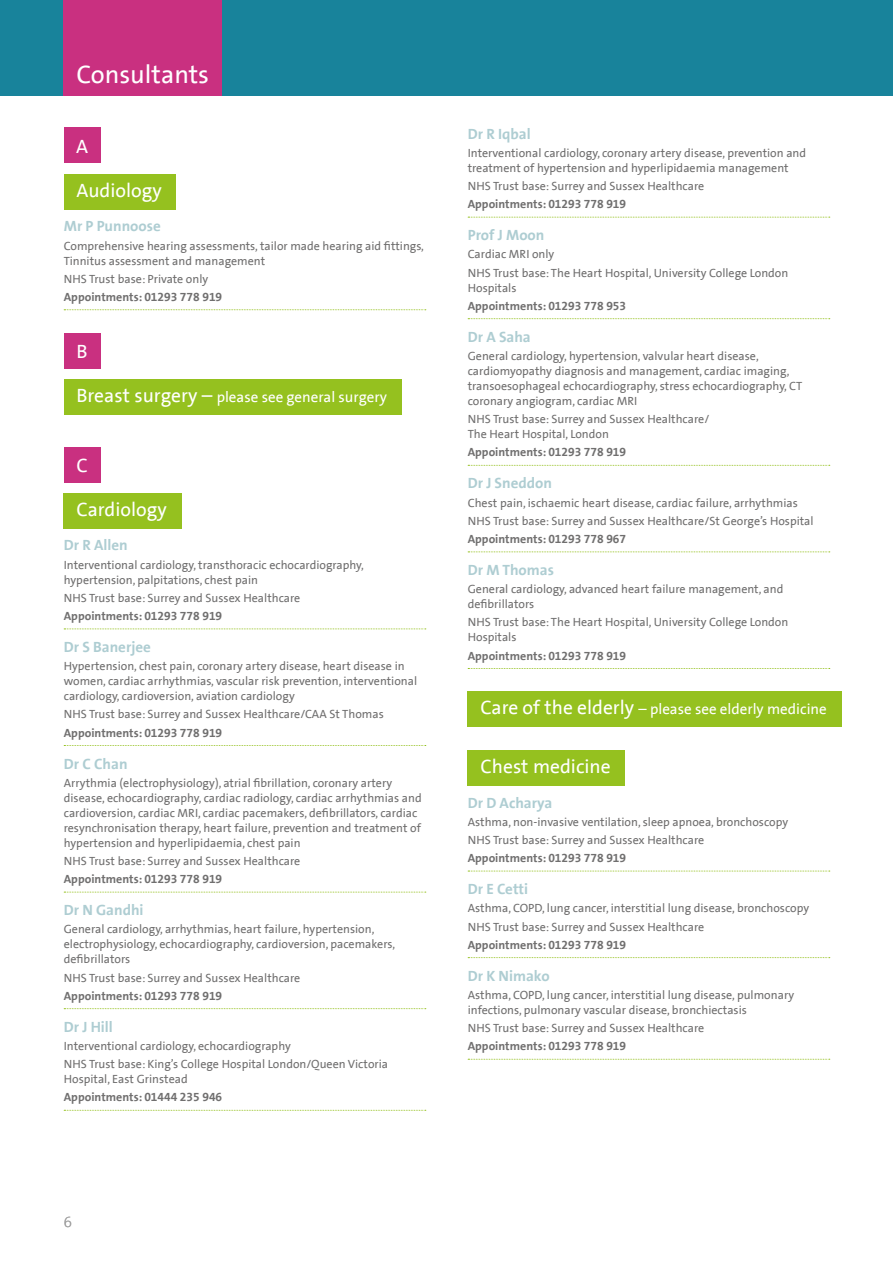
<style>
.page{position:relative;width:893px;height:1263px;background:#fff}
.page>*{position:absolute;margin:0;border:0;box-sizing:border-box;transform-origin:0 0}
.t1{font:25.5px "The Sans Spire";color:#fff}
.t2{font:19.5px "The Sans Spire";color:#fff}
.t3{font:700 15px "The Sans Spire";color:#aecdd2}
.t4{font:15px "The Sans Spire";color:#fff}
.t5{font:300 15px "The Sans Spire";color:#9f9f9f}
.t6{font:12px/15px "The Sans Spire";color:#706f6f}
.t7{font:700 12px "The Sans Spire";color:#706f6f}
.s1{font-size:19.5px}
</style>
<div class="page">
<div style="left:0;top:0;width:893px;height:95px;background:#18839b"></div>
<div style="left:64px;top:0;width:158px;height:95px;background:#c93080"></div>
<svg style="left:468px;top:871px;width:362px;height:1px"></svg>
<svg style="left:468px;top:957px;width:362px;height:1px"></svg>
<svg style="left:468px;top:1059px;width:362px;height:1px"></svg>
<svg style="left:64px;top:628px;width:362px;height:1px"></svg>
<svg style="left:64px;top:745px;width:362px;height:1px"></svg>
<svg style="left:64px;top:892px;width:362px;height:1px"></svg>
<svg style="left:64px;top:1008px;width:362px;height:1px"></svg>
<svg style="left:64px;top:1110px;width:362px;height:1px"></svg>
<svg style="left:64px;top:309px;width:362px;height:1px"></svg>
<div style="left:468px;top:750px;width:157px;height:36px;background:#95c11f"></div>
<div style="left:468px;top:691px;width:374px;height:36px;background:#95c11f"></div>
<div style="left:64px;top:128px;width:36px;height:35px;background:#c93080"></div>
<div style="left:64px;top:174px;width:112px;height:36px;background:#95c11f"></div>
<div style="left:64px;top:493px;width:118px;height:36px;background:#95c11f"></div>
<div style="left:64px;top:447px;width:36px;height:35px;background:#c93080"></div>
<div style="left:64px;top:379px;width:337px;height:36px;background:#95c11f"></div>
<div style="left:64px;top:333px;width:36px;height:35px;background:#c93080"></div>
<svg style="left:468px;top:217px;width:362px;height:1px"></svg>
<svg style="left:468px;top:318px;width:362px;height:1px"></svg>
<svg style="left:468px;top:465px;width:362px;height:1px"></svg>
<svg style="left:468px;top:551px;width:362px;height:1px"></svg>
<svg style="left:468px;top:668px;width:362px;height:1px"></svg>
<h1 class="t1" style="left:77px;top:59px;width:134px">Consultants</h1>
<h2 class="t2" style="left:76px;top:135px;width:13px">A</h2>
<h2 class="t2" style="left:77px;top:179px;width:87px">Audiology</h2>
<p class="t3" style="left:64px;top:217px;width:99px">Mr P Punnoose</p>
<p class="t6" style="left:64px;top:238px;width:362px">Comprehensive hearing assessments, tailor made hearing aid fittings,<br>Tinnitus assessment and management</p>
<p class="t6" style="left:64px;top:271px;width:146px">NHS Trust base: Private only</p>
<p class="t7" style="left:64px;top:290px;width:160px">Appointments: 01293 778 919</p>
<h2 class="t2" style="left:77px;top:340px;width:13px">B</h2>
<p class="t4" style="left:77px;top:388px;width:312px"><span class="s1">Breast surgery –</span> please see general surgery</p>
<h2 class="t2" style="left:76px;top:454px;width:13px">C</h2>
<h2 class="t2" style="left:77px;top:498px;width:92px">Cardiology</h2>
<p class="t3" style="left:64px;top:536px;width:66px">Dr R Allen</p>
<p class="t6" style="left:64px;top:557px;width:302px">Interventional cardiology, transthoracic echocardiography, hypertension, palpitations, chest pain</p>
<p class="t6" style="left:64px;top:590px;width:238px">NHS Trust base: Surrey and Sussex Healthcare</p>
<p class="t7" style="left:64px;top:609px;width:160px">Appointments: 01293 778 919</p>
<p class="t3" style="left:64px;top:638px;width:89px">Dr S Banerjee</p>
<p class="t6" style="left:64px;top:659px;width:355px">Hypertension, chest pain, coronary artery disease, heart disease in women, cardiac arrhythmias, vascular risk prevention, interventional cardiology, cardioversion, aviation cardiology</p>
<p class="t6" style="left:64px;top:707px;width:322px">NHS Trust base: Surrey and Sussex Healthcare/CAA St Thomas</p>
<p class="t7" style="left:64px;top:725px;width:160px">Appointments: 01293 778 919</p>
<p class="t3" style="left:64px;top:755px;width:65px">Dr C Chan</p>
<p class="t6" style="left:64px;top:775px;width:359px">Arrythmia (electrophysiology), atrial fibrillation, coronary artery disease, echocardiography, cardiac radiology, cardiac arrhythmias and cardioversion, cardiac MRI, cardiac pacemakers, defibrillators, cardiac resynchronisation therapy, heart failure, prevention and treatment of hypertension and hyperlipidaemia, chest pain</p>
<p class="t6" style="left:64px;top:853px;width:238px">NHS Trust base: Surrey and Sussex Healthcare</p>
<p class="t7" style="left:64px;top:872px;width:160px">Appointments: 01293 778 919</p>
<p class="t3" style="left:64px;top:901px;width:81px">Dr N Gandhi</p>
<p class="t6" style="left:64px;top:922px;width:333px">General cardiology, arrhythmias, heart failure, hypertension, electrophysiology, echocardiography, cardioversion, pacemakers, defibrillators</p>
<p class="t6" style="left:64px;top:970px;width:238px">NHS Trust base: Surrey and Sussex Healthcare</p>
<p class="t7" style="left:64px;top:988px;width:160px">Appointments: 01293 778 919</p>
<p class="t3" style="left:64px;top:1018px;width:51px">Dr J Hill</p>
<p class="t6" style="left:64px;top:1037px;width:326px;line-height:18.1px">Interventional cardiology, echocardiography<br>NHS Trust base: King’s College Hospital London/Queen Victoria</p>
<p class="t6" style="left:64px;top:1072px;width:125px">Hospital, East Grinstead</p>
<p class="t7" style="left:64px;top:1090px;width:160px">Appointments: 01444 235 946</p>
<p class="t3" style="left:468px;top:125px;width:65px">Dr R Iqbal</p>
<p class="t6" style="left:468px;top:145px;width:340px">Interventional cardiology, coronary artery disease, prevention and treatment of hypertension and hyperlipidaemia management</p>
<p class="t6" style="left:468px;top:179px;width:238px">NHS Trust base: Surrey and Sussex Healthcare</p>
<p class="t7" style="left:468px;top:197px;width:160px">Appointments: 01293 778 919</p>
<p class="t3" style="left:468px;top:226px;width:78px">Prof J Moon</p>
<p class="t6" style="left:468px;top:245px;width:322px;line-height:18.1px">Cardiac MRI only<br>NHS Trust base: The Heart Hospital, University College London</p>
<p class="t6" style="left:468px;top:280px;width:50px">Hospitals</p>
<p class="t7" style="left:468px;top:299px;width:160px">Appointments: 01293 778 953</p>
<p class="t3" style="left:468px;top:328px;width:65px">Dr A Saha</p>
<p class="t6" style="left:468px;top:349px;width:336px">General cardiology, hypertension, valvular heart disease, cardiomyopathy diagnosis and management, cardiac imaging, transoesophageal echocardiography, stress echocardiography, CT coronary angiogram, cardiac MRI</p>
<p class="t6" style="left:468px;top:412px;width:243px">NHS Trust base: Surrey and Sussex Healthcare/<br>The Heart Hospital, London</p>
<p class="t7" style="left:468px;top:445px;width:160px">Appointments: 01293 778 919</p>
<p class="t3" style="left:468px;top:474px;width:86px">Dr J Sneddon</p>
<p class="t6" style="left:468px;top:494px;width:347px;line-height:18.1px">Chest pain, ischaemic heart disease, cardiac failure, arrhythmias<br>NHS Trust base: Surrey and Sussex Healthcare/St George’s Hospital</p>
<p class="t7" style="left:468px;top:532px;width:160px">Appointments: 01293 778 967</p>
<p class="t3" style="left:468px;top:561px;width:88px">Dr M Thomas</p>
<p class="t6" style="left:468px;top:582px;width:317px">General cardiology, advanced heart failure management, and defibrillators</p>
<p class="t6" style="left:468px;top:615px;width:322px">NHS Trust base: The Heart Hospital, University College London<br>Hospitals</p>
<p class="t7" style="left:468px;top:648px;width:160px">Appointments: 01293 778 919</p>
<p class="t4" style="left:480px;top:701px;width:348px"><span class="s1">Care of the elderly</span> – please see elderly medicine</p>
<h2 class="t2" style="left:480px;top:755px;width:132px">Chest medicine</h2>
<p class="t3" style="left:468px;top:793px;width:86px">Dr D Acharya</p>
<p class="t6" style="left:468px;top:813px;width:322px;line-height:18.1px">Asthma, non-invasive ventilation, sleep apnoea, bronchoscopy<br>NHS Trust base: Surrey and Sussex Healthcare</p>
<p class="t7" style="left:468px;top:851px;width:160px">Appointments: 01293 778 919</p>
<p class="t3" style="left:468px;top:880px;width:62px">Dr E Cetti</p>
<p class="t6" style="left:468px;top:899px;width:343px;line-height:18.1px">Asthma, COPD, lung cancer, interstitial lung disease, bronchoscopy<br>NHS Trust base: Surrey and Sussex Healthcare</p>
<p class="t7" style="left:468px;top:937px;width:160px">Appointments: 01293 778 919</p>
<p class="t3" style="left:468px;top:967px;width:83px">Dr K Nimako</p>
<p class="t6" style="left:468px;top:987px;width:328px">Asthma, COPD, lung cancer, interstitial lung disease, pulmonary infections, pulmonary vascular disease, bronchiectasis</p>
<p class="t6" style="left:468px;top:1021px;width:238px">NHS Trust base: Surrey and Sussex Healthcare</p>
<p class="t7" style="left:468px;top:1039px;width:160px">Appointments: 01293 778 919</p>
<p class="t5" style="left:64px;top:1213px;width:10px">6</p>
</div>
